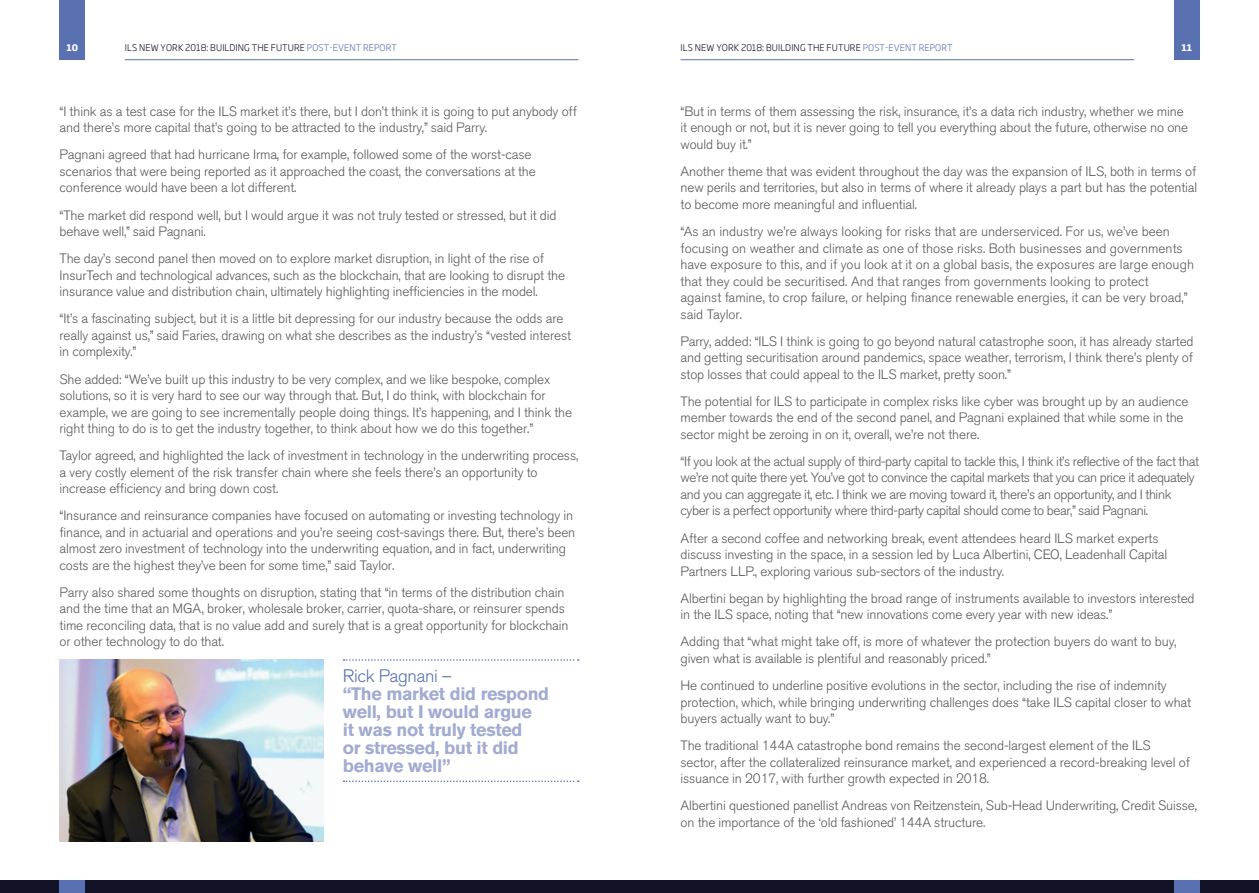
<style>
.page{position:relative;width:1259px;height:893px;background:#fff}
.page>*{position:absolute;margin:0;border:0;box-sizing:border-box;transform-origin:0 0}
.t1{font:700 18px/18px "Akzidenz Grotesk BQ";letter-spacing:-.02em;color:#a2abd2}
.t2{font:300 18px "Akzidenz Grotesk BQ";letter-spacing:-.02em;color:#5a71b1}
.t3{font:300 13.5px/16.5px "Akzidenz Grotesk BQ";letter-spacing:-.01em;color:#57585a}
.t4{font:300 13.5px/16.5px "Akzidenz Grotesk BQ";letter-spacing:-.03em;color:#57585a}
.t5{font:300 9px "Soho Gothic Pro";letter-spacing:.015em;color:#111225}
.t6{font:700 9px "Soho Gothic Pro";color:#fff}
.s1{color:#5a71b1}
</style>
<div class="page">
<hr style="left:125px;top:59px;width:453px;height:1px;background:#5a71b1">
<hr style="left:680px;top:59px;width:454px;height:1px;background:#5a71b1">
<div style="left:60px;top:0;width:25px;height:60px;background:#5a71b1"></div>
<div style="left:1174px;top:0;width:25px;height:60px;background:#5a71b1"></div>
<div style="left:629px;top:880px;width:630px;height:13px;background:#111225"></div>
<div style="left:0;top:880px;width:629px;height:13px;background:#111225"></div>
<div style="left:60px;top:880px;width:25px;height:13px;background:#5a71b1"></div>
<div style="left:1174px;top:880px;width:25px;height:13px;background:#5a71b1"></div>
<img style="left:60px;top:659px;width:263px;height:183px">
<svg style="left:343px;top:659px;width:236px;height:2px"></svg>
<svg style="left:343px;top:780px;width:236px;height:2px"></svg>
<p class="t6" style="left:66px;top:41px;width:13px">10</p>
<p class="t5" style="left:125px;top:41px;width:273px">ILS NEW YORK 2018: BUILDING THE FUTURE <span class="s1">POST-EVENT REPORT</span></p>
<p class="t5" style="left:680px;top:41px;width:273px">ILS NEW YORK 2018: BUILDING THE FUTURE <span class="s1">POST-EVENT REPORT</span></p>
<p class="t6" style="left:1181px;top:41px;width:12px">11</p>
<p class="t3" style="left:60px;top:103px;width:519px">“I think as a test case for the ILS market it’s there, but I don’t think it is going to put anybody off and there’s more capital that’s going to be attracted to the industry,” said Parry.</p>
<p class="t3" style="left:60px;top:147px;width:478px">Pagnani agreed that had hurricane Irma, for example, followed some of the worst-case scenarios that were being reported as it approached the coast, the conversations at the conference would have been a lot different.</p>
<p class="t3" style="left:60px;top:207px;width:498px">“The market did respond well, but I would argue it was not truly tested or stressed, but it did behave well,” said Pagnani.</p>
<p class="t3" style="left:60px;top:251px;width:507px">The day’s second panel then moved on to explore market disruption, in light of the rise of<br>InsurTech and technological advances, such as the blockchain, that are looking to disrupt the insurance value and distribution chain, ultimately highlighting inefficiencies in the model.</p>
<p class="t3" style="left:60px;top:311px;width:513px">“It’s a fascinating subject, but it is a little bit depressing for our industry because the odds are really against us,” said Faries, drawing on what she describes as the industry’s “vested interest in complexity.”</p>
<p class="t3" style="left:60px;top:371px;width:514px">She added: “We’ve built up this industry to be very complex, and we like bespoke, complex solutions, so it is very hard to see our way through that. But, I do think, with blockchain for example, we are going to see incrementally people doing things. It’s happening, and I think the right thing to do is to get the industry together, to think about how we do this together.”</p>
<p class="t3" style="left:60px;top:447px;width:520px">Taylor agreed, and highlighted the lack of investment in technology in the underwriting process, a very costly element of the risk transfer chain where she feels there’s an opportunity to increase efficiency and bring down cost.</p>
<p class="t3" style="left:60px;top:508px;width:517px">“Insurance and reinsurance companies have focused on automating or investing technology in finance, and in actuarial and operations and you’re seeing cost-savings there. But, there’s been almost zero investment of technology into the underwriting equation, and in fact, underwriting costs are the highest they’ve been for some time,” said Taylor.</p>
<p class="t3" style="left:60px;top:584px;width:510px">Parry also shared some thoughts on disruption, stating that “in terms of the distribution chain and the time that an MGA, broker, wholesale broker, carrier, quota-share, or reinsurer spends time reconciling data, that is no value add and surely that is a great opportunity for blockchain or other technology to do that.</p>
<h1 class="t2" style="left:343px;top:666px;width:111px">Rick Pagnani –</h1>
<h1 class="t1" style="left:343px;top:685px;width:208px">“The market did respond well, but I would argue<br>it was not truly tested<br>or stressed, but it did behave well”</h1>
<p class="t3" style="left:680px;top:103px;width:509px">“But in terms of them assessing the risk, insurance, it’s a data rich industry, whether we mine it enough or not, but it is never going to tell you everything about the future, otherwise no one would buy it.”</p>
<p class="t3" style="left:680px;top:163px;width:518px;text-align:justify">Another theme that was evident throughout the day was the expansion of ILS, both in terms of new perils and territories, but also in terms of where it already plays a part but has the potential to become more meaningful and influential.</p>
<p class="t3" style="left:680px;top:223px;width:515px">“As an industry we’re always looking for risks that are underserviced. For us, we’ve been focusing on weather and climate as one of those risks. Both businesses and governments have exposure to this, and if you look at it on a global basis, the exposures are large enough that they could be securitised. And that ranges from governments looking to protect<br>against famine, to crop failure, or helping finance renewable energies, it can be very broad,” said Taylor.</p>
<p class="t3" style="left:680px;top:333px;width:514px;text-align:justify">Parry, added: “ILS I think is going to go beyond natural catastrophe soon, it has already started and getting securitisation around pandemics, space weather, terrorism, I think there’s plenty of stop losses that could appeal to the ILS market, pretty soon.”</p>
<p class="t3" style="left:680px;top:393px;width:509px">The potential for ILS to participate in complex risks like cyber was brought up by an audience member towards the end of the second panel, and Pagnani explained that while some in the sector might be zeroing in on it, overall, we’re not there.</p>
<p class="t4" style="left:680px;top:453px;width:520px">“If you look at the actual supply of third-party capital to tackle this, I think it’s reflective of the fact that we’re not quite there yet. You’ve got to convince the capital markets that you can price it adequately and you can aggregate it, etc. I think we are moving toward it, there’s an opportunity, and I think cyber is a perfect opportunity where third-party capital should come to bear,” said Pagnani.</p>
<p class="t3" style="left:680px;top:530px;width:488px">After a second coffee and networking break, event attendees heard ILS market experts discuss investing in the space, in a session led by Luca Albertini, CEO, Leadenhall Capital<br>Partners LLP., exploring various sub-sectors of the industry.</p>
<p class="t3" style="left:680px;top:590px;width:515px">Albertini began by highlighting the broad range of instruments available to investors interested in the ILS space, noting that “new innovations come every year with new ideas.”</p>
<p class="t3" style="left:680px;top:634px;width:497px">Adding that “what might take off, is more of whatever the protection buyers do want to buy, given what is available is plentiful and reasonably priced.”</p>
<p class="t3" style="left:680px;top:677px;width:512px">He continued to underline positive evolutions in the sector, including the rise of indemnity protection, which, while bringing underwriting challenges does “take ILS capital closer to what buyers actually want to buy.”</p>
<p class="t3" style="left:680px;top:737px;width:511px">The traditional 144A catastrophe bond remains the second-largest element of the ILS sector, after the collateralized reinsurance market, and experienced a record-breaking level of issuance in 2017, with further growth expected in 2018.</p>
<p class="t3" style="left:680px;top:798px;width:518px">Albertini questioned panellist Andreas von Reitzenstein, Sub-Head Underwriting, Credit Suisse, on the importance of the ‘old fashioned’ 144A structure.</p>
</div>
